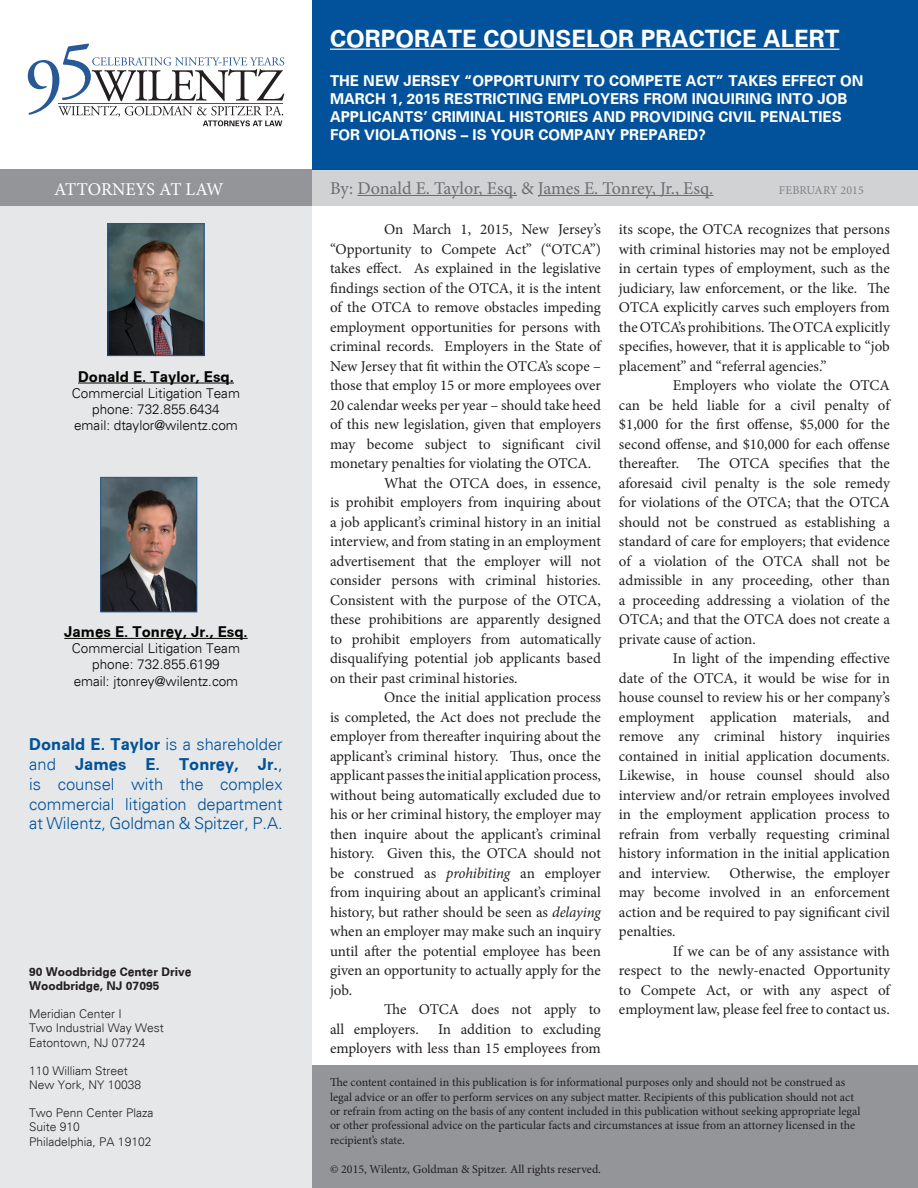
<style>
.page{position:relative;width:918px;height:1188px;background:#fff}
.page>*{position:absolute;margin:0;border:0;box-sizing:border-box;transform-origin:0 0}
.t1{font:700 24px "Univers CE";color:#fff}
.t2{font:18px "Minion Pro";letter-spacing:-.005em;color:#6c6d70}
.t3{font:18px "Minion Pro";letter-spacing:-.01em;color:#fff}
.Pull_Quote{font:300 16.5px/19.8px "Univers";color:#01529a;text-align:justify}
.t4{font:15px/19.5px "Minion Pro";color:#231f20;text-align:justify}
.t5{font:700 15px/18px "Univers CE";color:#fff}
.t6{font:700 15px "Univers CE";color:#040503}
.t7{font:300 13.5px "Univers";color:#040503}
.t8{font:12px/14.4px "Minion Pro";color:#231f20}
.t9{font:300 12px/14.4px "Univers";color:#231f20}
.t10{font:700 12px/14.4px "Univers CE";color:#231f20}
.t11{font:12px "Minion Pro";letter-spacing:.01em;color:#808285}
.s1{font-family:"Univers CE";font-weight:700}
.s2{font-style:italic}
</style>
<div class="page">
<div style="left:0;top:170px;width:312px;height:1017px;background:#e6e7e9"></div>
<div style="left:0;top:170px;width:312px;height:36px;background:#939598"></div>
<div style="left:312px;top:170px;width:606px;height:36px;background:#d1d2d4"></div>
<div style="left:312px;top:0;width:606px;height:170px;background:#01529a"></div>
<hr style="left:330px;top:49px;width:509px;height:1px;background:#fff">
<hr style="left:357px;top:195px;width:160px;height:1px;background:#6c6d70">
<hr style="left:538px;top:195px;width:175px;height:1px;background:#6c6d70">
<svg style="left:28px;top:44px;width:256px;height:82px"></svg>
<div style="left:312px;top:1066px;width:606px;height:122px;background:#939598"></div>
<img style="left:102px;top:479px;width:93px;height:131px">
<div style="left:100px;top:477px;width:97px;height:135px;border:1px solid #265996"></div>
<hr style="left:64px;top:638px;width:184px;height:1px;background:#040503">
<img style="left:109px;top:225px;width:94px;height:129px">
<div style="left:107px;top:223px;width:98px;height:133px;border:1px solid #265996"></div>
<hr style="left:78px;top:383px;width:156px;height:1px;background:#040503">
<p class="t3" style="left:54px;top:177px;width:171px">ATTORNEYS AT LAW</p>
<p class="t6" style="left:78px;top:367px;width:157px">Donald E. Taylor, Esq.</p>
<p class="t7" style="left:72px;top:385px;width:170px">Commercial Litigation Team</p>
<p class="t7" style="left:92px;top:401px;width:129px">phone: 732.855.6434</p>
<p class="t7" style="left:74px;top:417px;width:165px">email: dtaylor@wilentz.com</p>
<p class="t6" style="left:64px;top:623px;width:185px">James E. Tonrey, Jr., Esq.</p>
<p class="t7" style="left:72px;top:640px;width:170px">Commercial Litigation Team</p>
<p class="t7" style="left:92px;top:656px;width:129px">phone: 732.855.6199</p>
<p class="t7" style="left:74px;top:673px;width:166px">email: jtonrey@wilentz.com</p>
<p class="Pull_Quote" style="left:29px;top:734px;width:255px"><span class="s1">Donald E. Taylor</span> is a shareholder and <span class="s1">James E. Tonrey, Jr.</span>, is counsel with the complex commercial litigation department at Wilentz, Goldman &amp; Spitzer, P.A.</p>
<p class="t10" style="left:29px;top:965px;width:164px">90 Woodbridge Center Drive<br>Woodbridge, NJ 07095</p>
<p class="t9" style="left:29px;top:1006px;width:136px">Meridian Center I<br>Two Industrial Way West<br>Eatontown, NJ 07724</p>
<p class="t9" style="left:29px;top:1063px;width:114px">110 William Street<br>New York, NY 10038</p>
<p class="t9" style="left:29px;top:1105px;width:126px">Two Penn Center Plaza<br>Suite 910<br>Philadelphia, PA 19102</p>
<p class="t1" style="left:330px;top:24px;width:511px">CORPORATE COUNSELOR PRACTICE ALERT</p>
<p class="t5" style="left:330px;top:73px;width:535px">THE NEW JERSEY “OPPORTUNITY TO COMPETE ACT” TAKES EFFECT ON MARCH 1, 2015 RESTRICTING EMPLOYERS FROM INQUIRING INTO JOB APPLICANTS’ CRIMINAL HISTORIES AND PROVIDING CIVIL PENALTIES FOR VIOLATIONS – IS YOUR COMPANY PREPARED?</p>
<p class="t2" style="left:330px;top:176px;width:385px">By: Donald E. Taylor, Esq. &amp; James E. Tonrey, Jr., Esq.</p>
<p class="t11" style="left:779px;top:182px;width:86px">FEBRUARY 2015</p>
<p class="t4" style="left:330px;top:220px;width:273px;text-indent:54px">On March 1, 2015, New Jersey’s “Opportunity to Compete Act” (“OTCA”) takes effect. As explained in the legislative findings section of the OTCA, it is the intent of the OTCA to remove obstacles impeding employment opportunities for persons with criminal records. Employers in the State of New Jersey that fit within the OTCA’s scope – those that employ 15 or more employees over 20 calendar weeks per year – should take heed of this new legislation, given that employers may become subject to significant civil monetary penalties for violating the OTCA.</p>
<p class="t4" style="left:330px;top:473px;width:272px;text-indent:54px">What the OTCA does, in essence, is prohibit employers from inquiring about a job applicant’s criminal history in an initial interview, and from stating in an employment advertisement that the employer will not consider persons with criminal histories.<br>Consistent with the purpose of the OTCA, these prohibitions are apparently designed to prohibit employers from automatically disqualifying potential job applicants based on their past criminal histories.</p>
<p class="t4" style="left:330px;top:688px;width:272px;text-indent:54px">Once the initial application process is completed, the Act does not preclude the employer from thereafter inquiring about the applicant’s criminal history. Thus, once the applicant passes the initial application process, without being automatically excluded due to his or her criminal history, the employer may then inquire about the applicant’s criminal history. Given this, the OTCA should not be construed as <span class="s2">prohibiting</span> an employer from inquiring about an applicant’s criminal history, but rather should be seen as <span class="s2">delaying </span>when an employer may make such an inquiry until after the potential employee has been given an opportunity to actually apply for the job.</p>
<p class="t4" style="left:330px;top:1000px;width:272px;text-indent:54px">The OTCA does not apply to all employers.</p>
<p class="t4" style="left:330px;top:1019px;width:272px;text-align:right">In addition to excluding<br>employers with less than 15 employees from</p>
<p class="t4" style="left:619px;top:220px;width:272px">its scope, the OTCA recognizes that persons with criminal histories may not be employed in certain types of employment, such as the judiciary, law enforcement, or the like. The OTCA explicitly carves such employers from the OTCA’s prohibitions. The OTCA explicitly specifies, however, that it is applicable to “job placement” and “referral agencies.”</p>
<p class="t4" style="left:619px;top:376px;width:273px;text-indent:54px">Employers who violate the OTCA can be held liable for a civil penalty of $1,000 for the first offense, $5,000 for the second offense, and $10,000 for each offense thereafter. The OTCA specifies that the aforesaid civil penalty is the sole remedy for violations of the OTCA; that the OTCA should not be construed as establishing a standard of care for employers; that evidence of a violation of the OTCA shall not be admissible in any proceeding, other than a proceeding addressing a violation of the OTCA; and that the OTCA does not create a private cause of action.</p>
<p class="t4" style="left:619px;top:649px;width:272px;text-indent:54px">In light of the impending effective date of the OTCA, it would be wise for in house counsel to review his or her company’s employment application materials, and remove any criminal history inquiries contained in initial application documents.<br>Likewise, in house counsel should also interview and/or retrain employees involved in the employment application process to refrain from verbally requesting criminal history information in the initial application and interview.</p>
<p class="t4" style="left:619px;top:863px;width:273px;text-indent:111px">Otherwise, the employer may become involved in an enforcement action and be required to pay significant civil penalties.</p>
<p class="t4" style="left:619px;top:941px;width:272px;text-indent:54px">If we can be of any assistance with respect to the newly-enacted Opportunity to Compete Act, or with any aspect of employment law, please feel free to contact us.</p>
<p class="t8" style="left:330px;top:1075px;width:532px">The content contained in this publication is for informational purposes only and should not be construed as legal advice or an offer to perform services on any subject matter. Recipients of this publication should not act or refrain from acting on the basis of any content included in this publication without seeking appropriate legal or other professional advice on the particular facts and circumstances at issue from an attorney licensed in the recipient’s state.</p>
<p class="t8" style="left:330px;top:1162px;width:273px">© 2015, Wilentz, Goldman &amp; Spitzer. All rights reserved.</p>
</div>
